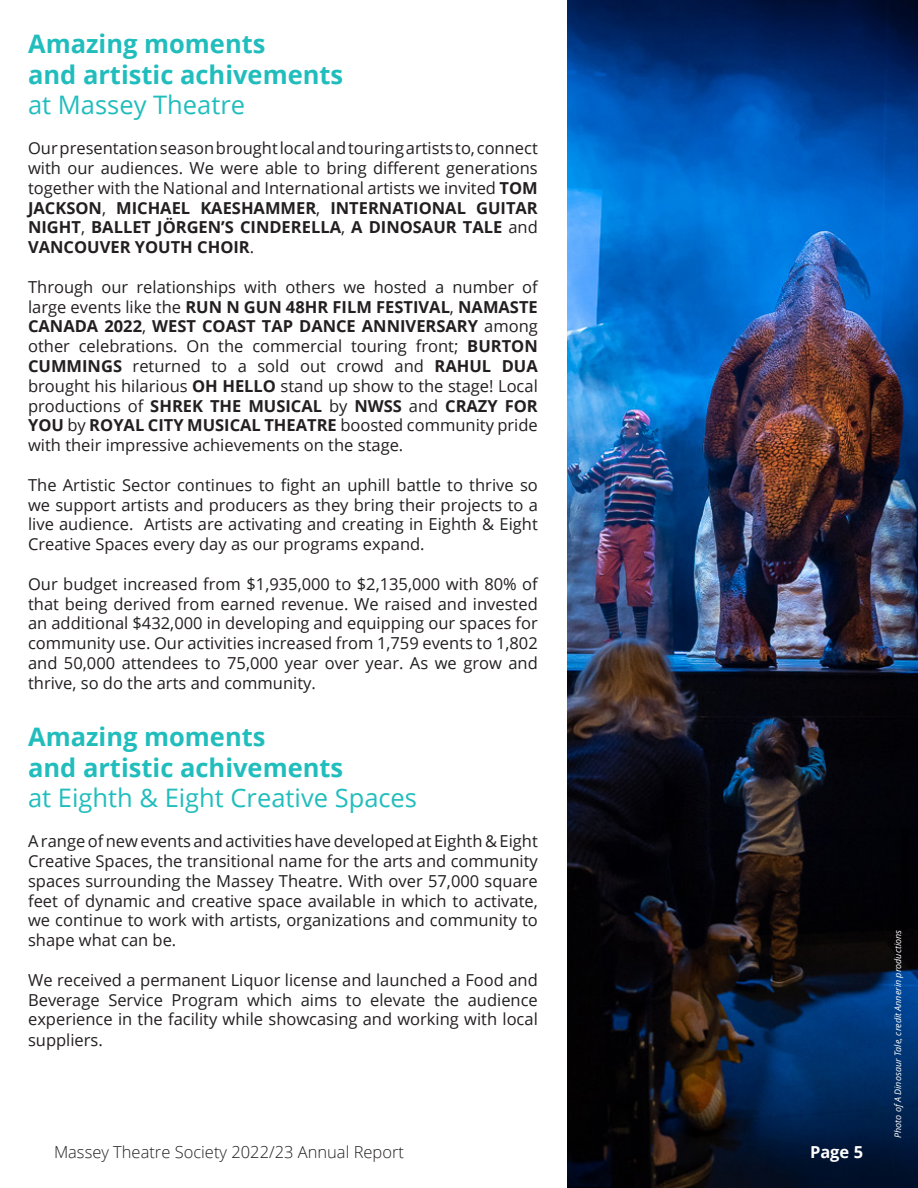
<style>
.page{position:relative;width:918px;height:1188px;background:#fff}
.page>*{position:absolute;margin:0;border:0;box-sizing:border-box;transform-origin:0 0}
.t1{font:700 25.5px "Open Sans";color:#21bdbd}
.t2{font:25.5px "Open Sans";color:#21bdbd}
.t3{font:16.5px/19.8px "Open Sans";color:#231f20;text-align:justify}
.t4{font:300 16.5px "Open Sans";color:#231f20}
.t5{font:700 16.5px "Open Sans";color:#fff}
.t6{font:italic 9px "Open Sans";color:#fff}
.s1{font-weight:700}
</style>
<div class="page">
<img style="left:567px;top:0;width:351px;height:1188px">
<p class="t1" style="left:28px;top:26px;width:239px">Amazing moments</p>
<p class="t1" style="left:28px;top:57px;width:317px">and artistic achivements</p>
<p class="t2" style="left:28px;top:88px;width:219px">at Massey Theatre</p>
<p class="t3" style="left:28px;top:138px;width:511px">Our presentation season brought local and touring artists to, connect with our audiences. We were able to bring different generations together with the National and International artists we invited <span class="s1">TOM JACKSON</span>, <span class="s1">MICHAEL KAESHAMMER</span>, <span class="s1">INTERNATIONAL GUITAR NIGHT</span>, <span class="s1">BALLET JÖRGEN’S CINDERELLA</span>, <span class="s1">A DINOSAUR TALE</span> and <span class="s1">VANCOUVER YOUTH CHOIR</span>.</p>
<p class="t3" style="left:28px;top:276px;width:511px">Through our relationships with others we hosted a number of large events like the <span class="s1">RUN N GUN 48HR FILM FESTIVAL</span>, <span class="s1">NAMASTE CANADA 2022</span>, <span class="s1">WEST COAST TAP DANCE ANNIVERSARY</span> among other celebrations. On the commercial touring front; <span class="s1">BURTON CUMMINGS</span> returned to a sold out crowd and <span class="s1">RAHUL DUA </span>brought his hilarious <span class="s1">OH HELLO</span> stand up show to the stage! Local productions of <span class="s1">SHREK THE MUSICAL</span> by <span class="s1">NWSS</span> and <span class="s1">CRAZY FOR YOU</span> by <span class="s1">ROYAL CITY MUSICAL THEATRE</span> boosted community pride with their impressive achievements on the stage.</p>
<p class="t3" style="left:28px;top:474px;width:511px">The Artistic Sector continues to fight an uphill battle to thrive so we support artists and producers as they bring their projects to a live audience. Artists are activating and creating in Eighth &amp; Eight Creative Spaces every day as our programs expand.</p>
<p class="t3" style="left:28px;top:573px;width:511px">Our budget increased from $1,935,000 to $2,135,000 with 80% of that being derived from earned revenue. We raised and invested an additional $432,000 in developing and equipping our spaces for community use. Our activities increased from 1,759 events to 1,802 and 50,000 attendees to 75,000 year over year. As we grow and thrive, so do the arts and community.</p>
<p class="t1" style="left:28px;top:719px;width:239px">Amazing moments</p>
<p class="t1" style="left:28px;top:749px;width:317px">and artistic achivements</p>
<p class="t2" style="left:28px;top:780px;width:391px">at Eighth &amp; Eight Creative Spaces</p>
<p class="t3" style="left:28px;top:831px;width:511px">A range of new events and activities have developed at Eighth &amp; Eight Creative Spaces, the transitional name for the arts and community spaces surrounding the Massey Theatre. With over 57,000 square feet of dynamic and creative space available in which to activate, we continue to work with artists, organizations and community to shape what can be.</p>
<p class="t3" style="left:28px;top:969px;width:511px">We received a permanent Liquor license and launched a Food and Beverage Service Program which aims to elevate the audience experience in the facility while showcasing and working with local suppliers.</p>
<p class="t4" style="left:54px;top:1141px;width:351px">Massey Theatre Society 2022/23 Annual Report</p>
<p class="t5" style="left:810px;top:1140px;width:55px">Page 5</p>
<p class="t6" style="left:892px;top:1138px;width:210px;rotate:-90deg">Photo ofA Dinosaur Tale, credit Annerin productions</p>
</div>
